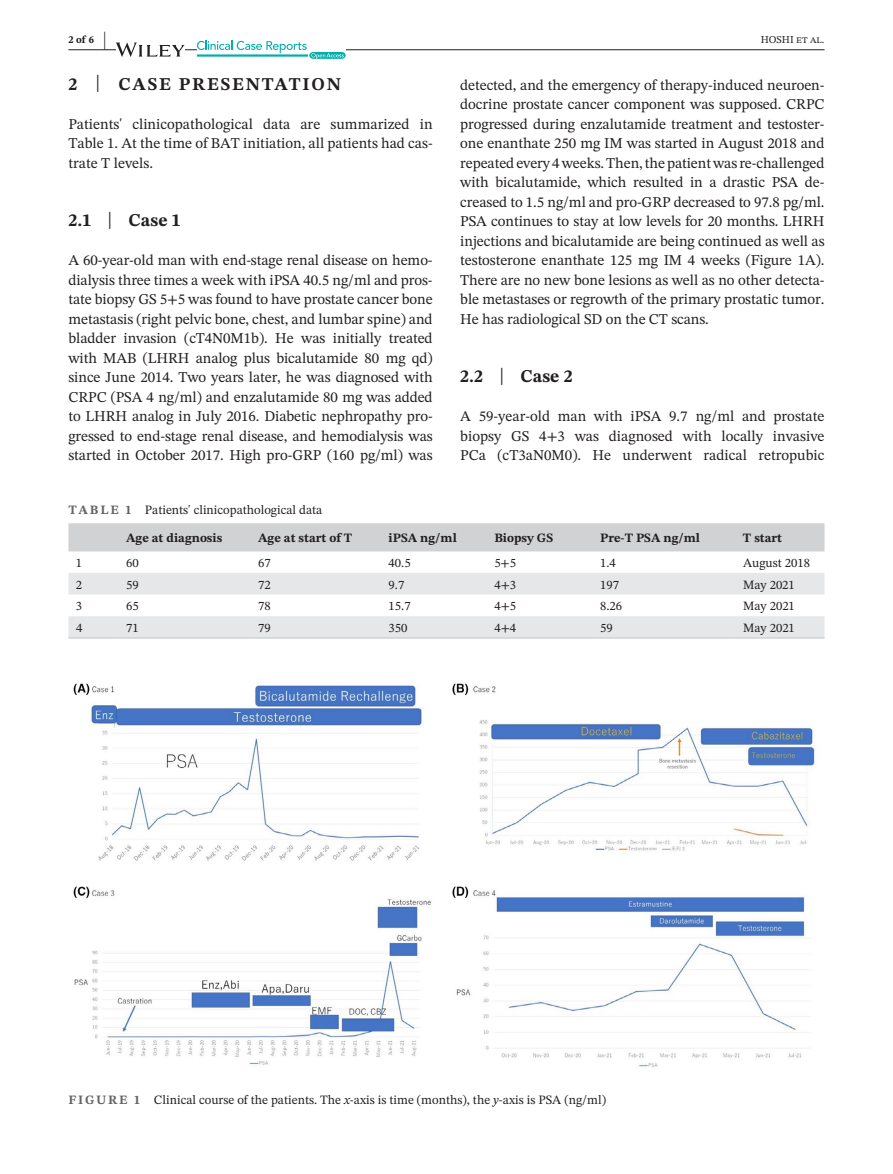
<style>
.page{position:relative;width:893px;height:1174px;background:#fff}
.page>*{position:absolute;margin:0;border:0;box-sizing:border-box;transform-origin:0 0}
.t1{font:700 18px "STIX Two Text";letter-spacing:.1em;color:#231f20}
.t2{font:15px/19.5px "STIX Two Text";letter-spacing:-.005em;color:#231f20;text-align:justify}
.t3{font:12.75px "STIX Two Text";color:#231f20}
.t4{font:700 12.75px "STIX Two Text";color:#231f20}
.t5{font:10.5px "STIX Two Text";color:#231f20}
.t6{font:700 10.5px "STIX Two Text";color:#231f20}
.s1{font-size:21px}
.s2{font-weight:400;font-size:23.7px}
.s3{font-weight:700;color:#636366}
.s4{font-style:italic}
</style>
<div class="page">
<hr style="left:68px;top:49px;width:756px;height:1px;background:#231f20">
<svg style="left:116px;top:43px;width:69px;height:14px"></svg>
<svg style="left:197px;top:41px;width:149px;height:18px"></svg>
<div style="left:68px;top:523px;width:756px;height:28px;background:#d1d2d4"></div>
<svg style="left:68px;top:573px;width:756px;height:64px;fill:#e6e7e9"></svg>
<hr style="left:68px;top:637px;width:51px;height:1px;background:#d1d2d4">
<hr style="left:119px;top:637px;width:132px;height:1px;background:#d1d2d4">
<hr style="left:251px;top:637px;width:130px;height:1px;background:#d1d2d4">
<hr style="left:381px;top:637px;width:106px;height:1px;background:#d1d2d4">
<hr style="left:487px;top:637px;width:106px;height:1px;background:#d1d2d4">
<hr style="left:593px;top:637px;width:142px;height:1px;background:#d1d2d4">
<hr style="left:735px;top:637px;width:89px;height:1px;background:#d1d2d4">
<img style="left:73px;top:683px;width:743px;height:384px">
<p class="t6" style="left:68px;top:32px;width:39px">2 of 6 <span class="s1">|</span></p>
<p class="t5" style="left:761px;top:32px;width:65px">HOSHI et al.</p>
<p class="t1" style="left:68px;top:71px;width:274px">2 <span class="s2">|</span> CASE PRESENTATION</p>
<p class="t2" style="left:68px;top:114px;width:366px">Patients' clinicopathological data are summarized in Table 1. At the time of BAT initiation, all patients had cas&shy;trate T levels.</p>
<p class="t2" style="left:460px;top:75px;width:366px">detected, and the emergency of therapy-induced neuroen&shy;docrine prostate cancer component was supposed. CRPC progressed during enzalutamide treatment and testoster&shy;one enanthate 250 mg IM was started in August 2018 and repeated every 4 weeks. Then, the patient was re-challenged with bicalutamide, which resulted in a drastic PSA de&shy;creased to 1.5 ng/ml and pro-GRP decreased to 97.8 pg/ml.<br>PSA continues to stay at low levels for 20 months. LHRH injections and bicalutamide are being continued as well as testosterone enanthate 125 mg IM 4 weeks (Figure 1A).<br>There are no new bone lesions as well as no other detecta&shy;ble metastases or regrowth of the primary prostatic tumor.<br>He has radiological SD on the CT scans.</p>
<p class="t1" style="left:68px;top:207px;width:114px">2.1 <span class="s2">|</span> Case 1</p>
<p class="t2" style="left:68px;top:250px;width:366px">A 60-year-old man with end-stage renal disease on hemo&shy;dialysis three times a week with iPSA 40.5 ng/ml and pros&shy;tate biopsy GS 5+5 was found to have prostate cancer bone metastasis (right pelvic bone, chest, and lumbar spine) and bladder invasion (cT4N0M1b). He was initially treated with MAB (LHRH analog plus bicalutamide 80 mg qd) since June 2014. Two years later, he was diagnosed with CRPC (PSA 4 ng/ml) and enzalutamide 80 mg was added to LHRH analog in July 2016. Diabetic nephropathy pro&shy;gressed to end-stage renal disease, and hemodialysis was started in October 2017. High pro-GRP (160 pg/ml) was</p>
<p class="t1" style="left:460px;top:363px;width:114px">2.2 <span class="s2">|</span> Case 2</p>
<p class="t2" style="left:460px;top:406px;width:366px">A 59-year-old man with iPSA 9.7 ng/ml and prostate biopsy GS 4+3 was diagnosed with locally invasive PCa (cT3aN0M0). He underwent radical retropubic</p>
<p class="t3" style="left:68px;top:500px;width:255px"><span class="s3">TABLE 1</span> Patients' clinicopathological data</p>
<p class="t4" style="left:126px;top:529px;width:98px">Age at diagnosis</p>
<p class="t4" style="left:258px;top:529px;width:96px">Age at start of T</p>
<p class="t4" style="left:389px;top:529px;width:70px">iPSA ng/ml</p>
<p class="t4" style="left:494px;top:529px;width:60px">Biopsy GS</p>
<p class="t4" style="left:600px;top:529px;width:102px">Pre-T PSA ng/ml</p>
<p class="t4" style="left:743px;top:529px;width:41px">T start</p>
<p class="t3" style="left:76px;top:553px;width:8px">1</p>
<p class="t3" style="left:126px;top:553px;width:14px">60</p>
<p class="t3" style="left:258px;top:553px;width:14px">67</p>
<p class="t3" style="left:389px;top:553px;width:24px">40.5</p>
<p class="t3" style="left:494px;top:553px;width:23px">5+5</p>
<p class="t3" style="left:600px;top:553px;width:17px">1.4</p>
<p class="t3" style="left:743px;top:553px;width:69px">August 2018</p>
<p class="t3" style="left:76px;top:575px;width:8px">2</p>
<p class="t3" style="left:126px;top:575px;width:14px">59</p>
<p class="t3" style="left:258px;top:575px;width:14px">72</p>
<p class="t3" style="left:389px;top:575px;width:17px">9.7</p>
<p class="t3" style="left:494px;top:575px;width:23px">4+3</p>
<p class="t3" style="left:600px;top:575px;width:20px">197</p>
<p class="t3" style="left:743px;top:575px;width:53px">May 2021</p>
<p class="t3" style="left:76px;top:597px;width:8px">3</p>
<p class="t3" style="left:126px;top:597px;width:14px">65</p>
<p class="t3" style="left:258px;top:597px;width:14px">78</p>
<p class="t3" style="left:389px;top:597px;width:24px">15.7</p>
<p class="t3" style="left:494px;top:597px;width:23px">4+5</p>
<p class="t3" style="left:600px;top:597px;width:24px">8.26</p>
<p class="t3" style="left:743px;top:597px;width:53px">May 2021</p>
<p class="t3" style="left:76px;top:618px;width:8px">4</p>
<p class="t3" style="left:126px;top:618px;width:14px">71</p>
<p class="t3" style="left:258px;top:618px;width:14px">79</p>
<p class="t3" style="left:389px;top:618px;width:20px">350</p>
<p class="t3" style="left:494px;top:618px;width:23px">4+4</p>
<p class="t3" style="left:600px;top:618px;width:14px">59</p>
<p class="t3" style="left:743px;top:618px;width:53px">May 2021</p>
<p class="t3" style="left:68px;top:1090px;width:539px"><span class="s3">FIGURE 1</span> Clinical course of the patients. The <span class="s4">x</span>-axis is time (months), the <span class="s4">y</span>-axis is PSA (ng/ml)</p>
</div>
